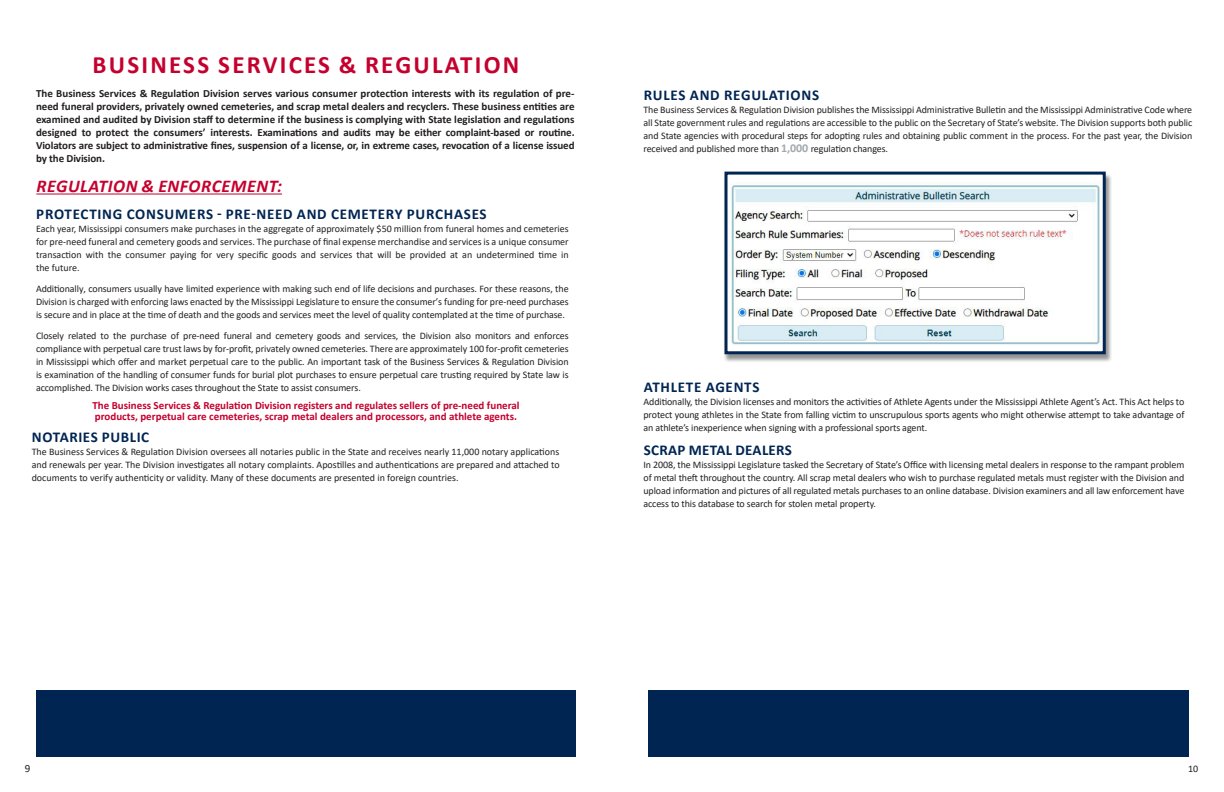
<style>
.page{position:relative;width:1224px;height:792px;background:#fff}
.page>*{position:absolute;margin:0;border:0;box-sizing:border-box;transform-origin:0 0}
.t1{font:700 25px "Calibri";letter-spacing:.09em;color:#c5002e}
.t2{font:italic 700 18px "Calibri";letter-spacing:.03em;color:#c5002e}
.Annual_Report_Text{font:700 15px "Calibri";letter-spacing:.05em;color:#002553}
.Annual_Report_Text-2{font:700 15px "Calibri";letter-spacing:.02em;color:#002553}
.Annual_Report_Text-3{font:700 11px/13px "Calibri";letter-spacing:-.01em;color:#231f20;text-align:justify}
.t3{font:700 11px "Calibri";color:#c5002e}
.t4{font:11px "Calibri";color:#231f20}
.Annual_Report_Text-4{font:10px/13px "Calibri";letter-spacing:-.01em;color:#231f20;text-align:justify}
.s1{font-weight:700;font-size:12px;color:#a3a9ad}
</style>
<div class="page">
<div style="left:723px;top:173px;width:389px;height:190px;background:#231f20;opacity:.48"></div>
<img style="left:728px;top:176px;width:374px;height:174px">
<div style="left:724px;top:172px;width:382px;height:182px;border:3px solid #002553"></div>
<div style="left:36px;top:690px;width:540px;height:67px;background:#002553"></div>
<div style="left:648px;top:690px;width:540px;height:67px;background:#002553"></div>
<hr style="left:36px;top:194px;width:246px;height:1px;background:#c5002e">
<p class="t1" style="left:93px;top:47px;width:428px">BUSINESS SERVICES &amp; REGULATION</p>
<p class="Annual_Report_Text-3" style="left:36px;top:87px;width:540px">The Business Services &amp; Regulation Division serves various consumer protection interests with its regulation of pre&shy;need funeral providers, privately owned cemeteries, and scrap metal dealers and recyclers. These business entities are examined and audited by Division staff to determine if the business is complying with State legislation and regulations designed to protect the consumers’ interests. Examinations and audits may be either complaint-based or routine.<br>Violators are subject to administrative fines, suspension of a license, or, in extreme cases, revocation of a license issued by the Division.</p>
<p class="t2" style="left:36px;top:173px;width:247px">REGULATION &amp; ENFORCEMENT:</p>
<p class="Annual_Report_Text" style="left:36px;top:204px;width:452px">PROTECTING CONSUMERS - PRE-NEED AND CEMETERY PURCHASES</p>
<p class="Annual_Report_Text-4" style="left:36px;top:222px;width:534px">Each year, Mississippi consumers make purchases in the aggregate of approximately $50 million from funeral homes and cemeteries for pre-need funeral and cemetery goods and services. The purchase of final expense merchandise and services is a unique consumer transaction with the consumer paying for very specific goods and services that will be provided at an undetermined time in the future.</p>
<p class="Annual_Report_Text-4" style="left:36px;top:282px;width:534px">Additionally, consumers usually have limited experience with making such end of life decisions and purchases. For these reasons, the Division is charged with enforcing laws enacted by the Mississippi Legislature to ensure the consumer’s funding for pre-need purchases is secure and in place at the time of death and the goods and services meet the level of quality contemplated at the time of purchase.</p>
<p class="Annual_Report_Text-4" style="left:36px;top:329px;width:534px">Closely related to the purchase of pre-need funeral and cemetery goods and services, the Division also monitors and enforces compliance with perpetual care trust laws by for-profit, privately owned cemeteries. There are approximately 100 for-profit cemeteries in Mississippi which offer and market perpetual care to the public. An important task of the Business Services &amp; Regulation Division is examination of the handling of consumer funds for burial plot purchases to ensure perpetual care trusting required by State law is accomplished. The Division works cases throughout the State to assist consumers.</p>
<p class="t3" style="left:92px;top:397px;width:429px">The Business Services &amp; Regulation Division registers and regulates sellers of pre-need funeral</p>
<p class="t3" style="left:95px;top:408px;width:424px">products, perpetual care cemeteries, scrap metal dealers and processors, and athlete agents.</p>
<p class="Annual_Report_Text" style="left:32px;top:426px;width:119px">NOTARIES PUBLIC</p>
<p class="Annual_Report_Text-4" style="left:32px;top:445px;width:529px">The Business Services &amp; Regulation Division oversees all notaries public in the State and receives nearly 11,000 notary applications</p>
<p class="Annual_Report_Text-4" style="left:32px;top:458px;width:529px">and renewals per year. The Division investigates all notary complaints. Apostilles and authentications are prepared and attached to</p>
<p class="Annual_Report_Text-4" style="left:32px;top:471px;width:428px">documents to verify authenticity or validity. Many of these documents are presented in foreign countries.</p>
<p class="Annual_Report_Text" style="left:644px;top:84px;width:177px">RULES AND REGULATIONS</p>
<p class="Annual_Report_Text-4" style="left:644px;top:103px;width:550px">The Business Services &amp; Regulation Division publishes the Mississippi Administrative Bulletin and the Mississippi Administrative Code where all State government rules and regulations are accessible to the public on the Secretary of State’s website. The Division supports both public and State agencies with procedural steps for adopting rules and obtaining public comment in the process. For the past year, the Division received and published more than <span class="s1">1,000</span> regulation changes.</p>
<p class="Annual_Report_Text" style="left:644px;top:377px;width:117px">ATHLETE AGENTS</p>
<p class="Annual_Report_Text-4" style="left:644px;top:395px;width:542px">Additionally, the Division licenses and monitors the activities of Athlete Agents under the Mississippi Athlete Agent’s Act. This Act helps to protect young athletes in the State from falling victim to unscrupulous sports agents who might otherwise attempt to take advantage of an athlete’s inexperience when signing with a professional sports agent.</p>
<p class="Annual_Report_Text-2" style="left:644px;top:440px;width:150px">SCRAP METAL DEALERS</p>
<p class="Annual_Report_Text-4" style="left:644px;top:458px;width:542px">In 2008, the Mississippi Legislature tasked the Secretary of State’s Office with licensing metal dealers in response to the rampant problem of metal theft throughout the country. All scrap metal dealers who wish to purchase regulated metals must register with the Division and upload information and pictures of all regulated metals purchases to an online database. Division examiners and all law enforcement have access to this database to search for stolen metal property.</p>
<p class="t4" style="left:25px;top:761px;width:7px">9</p>
<p class="Annual_Report_Text-4" style="left:1188px;top:761px;width:12px">10</p>
</div>
